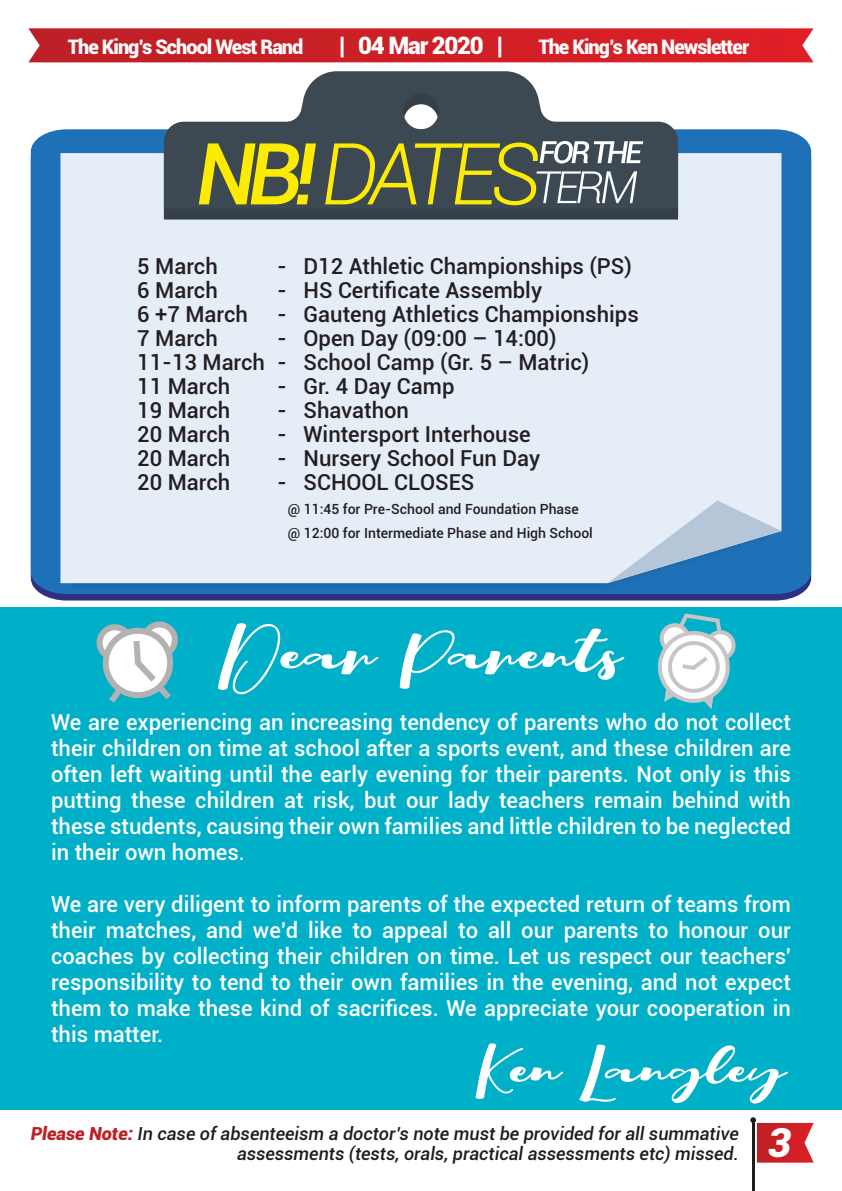
<style>
.page{position:relative;width:842px;height:1191px;background:#fff}
.page>*{position:absolute;margin:0;border:0;box-sizing:border-box;transform-origin:0 0}
.t1{font:74px "Rich";color:#fff}
.t2{font:66px "Rich";color:#fff}
.t3{font:italic 900 40px "Roboto";color:#fff}
.t4{font:900 24px "Roboto";letter-spacing:-.05em;color:#fff}
.t5{font:500 22px/26px "Roboto";color:#fff;text-align:justify}
.t6{font:500 22px/24px "Roboto";color:#231f20}
.t7{font:900 20px "Roboto";letter-spacing:-.05em;color:#fff}
.t8{font:italic 500 18px/19.6px "Roboto";color:#1d1d1b;text-align:right}
.t9{font:500 14px/24px "Roboto";color:#231f20}
.s1{font-weight:900;color:#bc2026}
</style>
<div class="page">
<div style="left:0;top:607px;width:842px;height:502px;background:#00afc8"></div>
<svg style="left:31px;top:129px;width:780px;height:465px;background:#2372b7"></svg>
<div style="left:60px;top:153px;width:721px;height:430px;background:#e5edf7"></div>
<svg style="left:607px;top:500px;width:174px;height:83px;background:#9abbda"></svg>
<div style="left:164px;top:209px;width:514px;height:10px;background:#343f48"></div>
<svg style="left:164px;top:71px;width:514px;height:138px;fill:#3c4852"></svg>
<svg style="left:28px;top:28px;width:786px;height:34px;background:#ce252b"></svg>
<hr style="left:752px;top:1120px;width:2px;height:71px;background:#1d1d1b">
<svg style="left:750px;top:1117px;width:64px;height:45px"></svg>
<svg style="left:199px;top:143px;width:117px;height:61px;background:#a39f27"></svg>
<svg style="left:325px;top:141px;width:318px;height:64px;background:#6e7454"></svg>
<div style="left:96px;top:624px;width:38px;height:37px;border:6px solid #b2b2b2;border-radius:50%"></div>
<div style="left:141px;top:621px;width:37px;height:38px;border:6px solid #b2b2b2;border-radius:50%"></div>
<svg style="left:98px;top:623px;width:78px;height:80px"></svg>
<svg style="left:657px;top:613px;width:79px;height:96px"></svg>
<p class="t7" style="left:68px;top:32px;width:237px">The King’s School West Rand</p>
<p class="t4" style="left:339px;top:28px;width:165px">| 04 Mar 2020 |</p>
<p class="t7" style="left:538px;top:32px;width:212px">The King’s Ken Newsletter</p>
<p class="t6" style="left:137px;top:253px;width:82px">5 March</p>
<p class="t6" style="left:277px;top:253px;width:356px">- D12 Athletic Championships (PS)</p>
<p class="t6" style="left:137px;top:277px;width:82px">6 March</p>
<p class="t6" style="left:277px;top:277px;width:266px">- HS Certificate Assembly</p>
<p class="t6" style="left:137px;top:301px;width:112px">6 +7 March</p>
<p class="t6" style="left:277px;top:301px;width:363px">- Gauteng Athletics Championships</p>
<p class="t6" style="left:137px;top:325px;width:82px">7 March</p>
<p class="t6" style="left:137px;top:325px;width:454px;text-indent:140px">- Open Day (09:00 – 14:00)<br>11-13 March - School Camp (Gr. 5 – Matric)<br>11 March</p>
<p class="t6" style="left:277px;top:373px;width:179px">- Gr. 4 Day Camp</p>
<p class="t6" style="left:137px;top:397px;width:94px">19 March</p>
<p class="t6" style="left:277px;top:397px;width:133px">- Shavathon</p>
<p class="t6" style="left:137px;top:421px;width:94px">20 March</p>
<p class="t6" style="left:277px;top:421px;width:255px">- Wintersport Interhouse</p>
<p class="t6" style="left:137px;top:445px;width:94px">20 March</p>
<p class="t6" style="left:277px;top:445px;width:264px">- Nursery School Fun Day</p>
<p class="t6" style="left:137px;top:469px;width:94px">20 March</p>
<p class="t6" style="left:277px;top:469px;width:199px">- SCHOOL CLOSES</p>
<p class="t9" style="left:288px;top:496px;width:306px">@ 11:45 for Pre-School and Foundation Phase @ 12:00 for Intermediate Phase and High School</p>
<h1 class="t1" style="left:218px;top:607px;width:406px">Dear Parents</h1>
<p class="t5" style="left:51px;top:708px;width:741px">We are experiencing an increasing tendency of parents who do not collect their children on time at school after a sports event, and these children are often left waiting until the early evening for their parents. Not only is this putting these children at risk, but our lady teachers remain behind with these students, causing their own families and little children to be neglected in their own homes.</p>
<p class="t5" style="left:51px;top:890px;width:741px">We are very diligent to inform parents of the expected return of teams from their matches, and we’d like to appeal to all our parents to honour our coaches by collecting their children on time. Let us respect our teachers' responsibility to tend to their own families in the evening, and not expect them to make these kind of sacrifices. We appreciate your cooperation in this matter.</p>
<h2 class="t2" style="left:480px;top:1027px;width:309px">Ken Langley</h2>
<p class="t8" style="left:31px;top:1123px;width:710px"><span class="s1">Please Note:</span> In case of absenteeism a doctor’s note must be provided for all summative assessments (tests, orals, practical assessments etc) missed.</p>
<h3 class="t3" style="left:768px;top:1114px;width:25px">3</h3>
</div>
